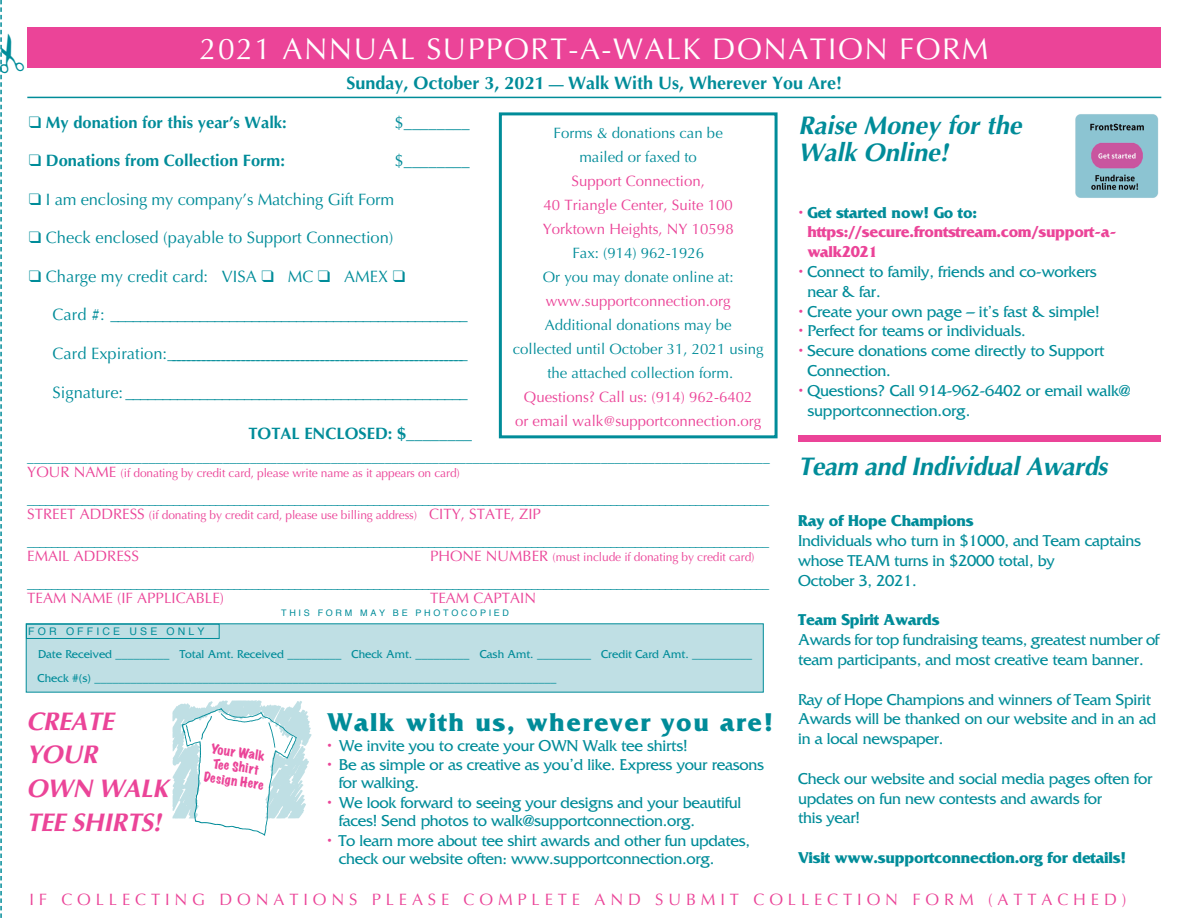
<style>
.page{position:relative;width:1188px;height:918px;background:#fff}
.page>*{position:absolute;margin:0;border:0;box-sizing:border-box;transform-origin:0 0}
.t1{font:30px "Optima LH East A";letter-spacing:.05em;color:#fff}
.t2{font:700 27px "Friz Quadrata";letter-spacing:.06em;color:#008c99}
.reg_form_text{font:italic 700 25.5px/27px "Optima LH East A";color:#008c99}
.head__KO{font:italic 700 25.5px/33.8px "Optima LH East A";letter-spacing:-.015em;color:#eb4498}
.head__KO-2{font:italic 700 25.5px "Optima LH East A";letter-spacing:-.015em;color:#008c99}
.t3{font:700 18px "Optima LH East A";color:#008c99}
.t4{font:16.5px/19.8px "Friz Quadrata";letter-spacing:-.015em;color:#008c99}
.t5{font:16.5px "Optima";color:#008c99}
.t6{font:16.5px "Optima LH East A";color:#008c99}
.head__KO-3{font:700 16.5px "Friz Quadrata";letter-spacing:-.015em;color:#008c99}
.t7{font:700 16.5px "Optima LH East A";color:#008c99}
.t8{font:16.5px "Optima";letter-spacing:.295em;color:#eb4498}
.t9{font:700 16.5px/19.8px "Friz Quadrata";letter-spacing:-.02em;color:#eb4498}
.reg_form_text-2{font:15px/24px "Optima";color:#eb4498}
.reg_form_text-3{font:15px "Optima";color:#008c99}
.reg_form_text-4{font:13.5px "Optima";color:#008c99}
.t10{font:expanded 12.15px/14.5px "Marker Felt";color:#eb4498;text-align:center}
.t11{font:12px "Friz Quadrata";color:#008c99}
.reg_form_text-5{font:12px "Optima LH East A";letter-spacing:-.01em;color:#eb4498}
.t12{font:10.5px "Helvetica";letter-spacing:.3em;color:#008c99}
.t13{font:9px "Helvetica";letter-spacing:.3em;color:#008c99}
.s1{font-size:15px}
.s2{color:#008c99}
.s3{font-family:"Optima LH East A"}
.s4{font-family:"Optima";font-weight:400}
.s5{font-weight:400;color:#eb4498}
.s6{color:#eb4498}
.s7{font-family:"Optima";font-size:15px}
</style>
<div class="page">
<div style="left:27px;top:27px;width:1134px;height:40px;background:#eb4498"></div>
<div style="left:26px;top:623px;width:738px;height:70px;background:#bfdfe4"></div>
<div style="left:26px;top:624px;width:194px;height:15px;border:1px solid #008c99"></div>
<img style="left:1075px;top:114px;width:84px;height:84px">
<div style="left:799px;top:435px;width:362px;height:7px;background:#eb4498"></div>
<img style="left:172px;top:700px;width:140px;height:119px">
<img style="left:175px;top:706px;width:121px;height:130px">
<div style="left:499px;top:112px;width:279px;height:326px;border:3px solid #008c99"></div>
<hr style="left:27px;top:97px;width:1134px;height:1px;background:#008c99">
<svg style="left:0;top:0;width:2px;height:918px"></svg>
<p class="t1" style="left:200px;top:30px;width:790px">2021 ANNUAL SUPPORT-A-WALK DONATION FORM</p>
<p class="t3" style="left:347px;top:72px;width:497px">Sunday, October 3, 2021 <span class="s1">—</span> Walk With Us, Wherever You Are!</p>
<p class="reg_form_text-3" style="left:554px;top:124px;width:171px">Forms &amp; donations can be</p>
<p class="reg_form_text-3" style="left:579px;top:148px;width:119px">mailed or faxed to</p>
<p class="reg_form_text-2" style="left:572px;top:169px;width:135px">Support Connection,</p>
<p class="reg_form_text-2" style="left:544px;top:193px;width:191px">40 Triangle Center, Suite 100</p>
<p class="reg_form_text-2" style="left:543px;top:217px;width:192px">Yorktown Heights, NY 10598</p>
<p class="reg_form_text-3" style="left:572px;top:244px;width:133px">Fax: (914) 962-1926</p>
<p class="reg_form_text-2" style="left:543px;top:265px;width:192px"><span class="s2">Or you may donate online at: </span>www.supportconnection.org</p>
<p class="reg_form_text-3" style="left:545px;top:316px;width:188px">Additional donations may be</p>
<p class="reg_form_text-3" style="left:513px;top:340px;width:252px">collected until October 31, 2021 using</p>
<p class="reg_form_text-3" style="left:547px;top:364px;width:187px">the attached collection form.</p>
<p class="reg_form_text-2" style="left:524px;top:385px;width:230px">Questions? Call us: (914) 962-6402</p>
<p class="reg_form_text-2" style="left:515px;top:409px;width:248px">or email walk@supportconnection.org</p>
<p class="reg_form_text" style="left:798px;top:112px;width:225px">Raise Money for the<br>Walk Online!</p>
<p class="t7" style="left:29px;top:112px;width:259px">❑ My donation for this year’s Walk:</p>
<p class="t5" style="left:395px;top:112px;width:77px">$________</p>
<p class="t7" style="left:29px;top:150px;width:258px">❑ Donations from Collection Form:</p>
<p class="t5" style="left:395px;top:151px;width:77px">$________</p>
<p class="t6" style="left:29px;top:189px;width:367px">❑ I am enclosing my company’s Matching Gift Form</p>
<p class="t6" style="left:29px;top:228px;width:366px">❑ Check enclosed (payable to Support Connection)</p>
<p class="t6" style="left:29px;top:266px;width:377px">❑ Charge my credit card: VISA ❑ MC ❑ AMEX ❑</p>
<p class="t5" style="left:53px;top:305px;width:417px"><span class="s3">Card #:</span> ________________________________________________</p>
<p class="t5" style="left:53px;top:344px;width:417px"><span class="s3">C a r d E x p i r a t i o n :</span> ____________________________________________________________</p>
<p class="t5" style="left:53px;top:382px;width:417px"><span class="s3">Signature:</span> ______________________________________________</p>
<p class="t7" style="left:248px;top:423px;width:225px">TOTAL ENCLOSED: $<span class="s4">________</span></p>
<p class="head__KO-3" style="left:798px;top:203px;width:180px"><span class="s5">•</span> Get started now! Go to:</p>
<p class="t9" style="left:807px;top:222px;width:311px">https://secure.frontstream.com/support-a&shy;walk2021</p>
<p class="t4" style="left:807px;top:262px;width:291px;text-indent:-9px"><span class="s6">•</span> Connect to family, friends and co-workers near &amp; far.</p>
<p class="t4" style="left:798px;top:301px;width:303px"><span class="s6">•</span> Create your own page – it’s fast &amp; simple!</p>
<p class="t4" style="left:798px;top:321px;width:229px"><span class="s6">•</span> Perfect for teams or individuals.</p>
<p class="t4" style="left:807px;top:341px;width:298px;text-indent:-9px"><span class="s6">•</span> Secure donations come directly to Support<br>Connection.</p>
<p class="t4" style="left:807px;top:381px;width:325px;text-indent:-9px"><span class="s6">•</span> ---Questions? Call 914-962-6402 or email walk@ supportconnection.org.</p>
<p class="reg_form_text-4" style="left:27px;top:449px;width:744px">______________________________________________________________________________________________________________</p>
<p class="reg_form_text-5" style="left:27px;top:465px;width:434px"><span class="s7">YOUR NAME</span> (if donating by credit card, please write name as it appears on card)</p>
<p class="reg_form_text-4" style="left:27px;top:491px;width:743px">__________________________________________________________________________________________________________________________</p>
<p class="reg_form_text-5" style="left:27px;top:507px;width:515px"><span class="s7">STREET ADDRESS</span> (if donating by credit card, please use billing address) <span class="s7">CITY, STATE, ZIP</span></p>
<p class="reg_form_text-4" style="left:27px;top:533px;width:743px">__________________________________________________________________________________________________________________________</p>
<p class="reg_form_text-2" style="left:27px;top:544px;width:113px">EMAIL ADDRESS</p>
<p class="reg_form_text-5" style="left:430px;top:549px;width:326px"><span class="s7">PHONE NUMBER</span> (must include if donating by credit card)</p>
<p class="reg_form_text-4" style="left:27px;top:575px;width:743px">__________________________________________________________________________________________________________________________</p>
<p class="reg_form_text-2" style="left:27px;top:586px;width:198px">TEAM NAME (IF APPLICABLE)</p>
<p class="reg_form_text-2" style="left:430px;top:586px;width:107px">TEAM CAPTAIN</p>
<p class="t13" style="left:281px;top:606px;width:229px">THIS FORM MAY BE PHOTOCOPIED</p>
<p class="t12" style="left:28px;top:624px;width:178px">FOR OFFICE USE ONLY</p>
<p class="t11" style="left:38px;top:648px;width:715px">Date Received _________ Total Amt. Received _________ Check Amt. _________ Cash Amt. _________ Credit Card Amt. __________</p>
<p class="t11" style="left:38px;top:672px;width:520px">Check #(s) _____________________________________________________________________________</p>
<p class="head__KO" style="left:26px;top:704px;width:89px">CREATE<br>YOUR</p>
<p class="head__KO" style="left:26px;top:772px;width:143px">OWN WALK<br>TEE SHIRTS!</p>
<p class="t10" style="left:209px;top:740px;width:62px;rotate:8deg">Your Walk<br>Tee Shirt<br>Design Here</p>
<p class="t2" style="left:327px;top:707px;width:448px">Walk with us, wherever you are!</p>
<p class="t4" style="left:327px;top:735px;width:362px"><span class="s6">•</span> We invite you to create your OWN Walk tee shirts!</p>
<p class="t4" style="left:339px;top:756px;width:427px;line-height:18px;text-indent:-12px"><span class="s6">•</span> Be as simple or as creative as you’d like. Express your reasons for walking.</p>
<p class="t4" style="left:339px;top:794px;width:404px;line-height:18px;text-indent:-12px"><span class="s6">•</span> We look forward to seeing your designs and your beautiful faces! Send photos to walk@supportconnection.org.</p>
<p class="t4" style="left:339px;top:832px;width:413px;line-height:18px;text-indent:-12px"><span class="s6">•</span> To learn more about tee shirt awards and other fun updates, check our website often: www.supportconnection.org.</p>
<p class="head__KO-2" style="left:798px;top:451px;width:311px">Team and Individual Awards</p>
<p class="head__KO-3" style="left:798px;top:512px;width:177px">Ray of Hope Champions</p>
<p class="t4" style="left:798px;top:531px;width:345px">Individuals who turn in $1000, and Team captains</p>
<p class="t4" style="left:798px;top:551px;width:258px">whose TEAM turns in $2000 total, by</p>
<p class="t4" style="left:798px;top:571px;width:120px">October 3, 2021.</p>
<p class="head__KO-3" style="left:798px;top:611px;width:143px">Team Spirit Awards</p>
<p class="t4" style="left:798px;top:630px;width:363px">Awards for top fundraising teams, greatest number of</p>
<p class="t4" style="left:798px;top:650px;width:347px">team participants, and most creative team banner.</p>
<p class="t4" style="left:798px;top:689px;width:355px">Ray of Hope Champions and winners of Team Spirit</p>
<p class="t4" style="left:798px;top:709px;width:360px">Awards will be thanked on our website and in an ad</p>
<p class="t4" style="left:798px;top:729px;width:147px">in a local newspaper.</p>
<p class="t4" style="left:798px;top:769px;width:356px">Check our website and social media pages often for</p>
<p class="t4" style="left:798px;top:788px;width:306px">updates on fun new contests and awards for</p>
<p class="t4" style="left:798px;top:808px;width:64px">this year!</p>
<p class="head__KO-3" style="left:798px;top:849px;width:329px">Visit www.supportconnection.org for details!</p>
<p class="t8" style="left:29px;top:889px;width:1099px">IF COLLECTING DONATIONS PLEASE COMPLETE AND SUBMIT COLLECTION FORM (ATTACHED)</p>
</div>
